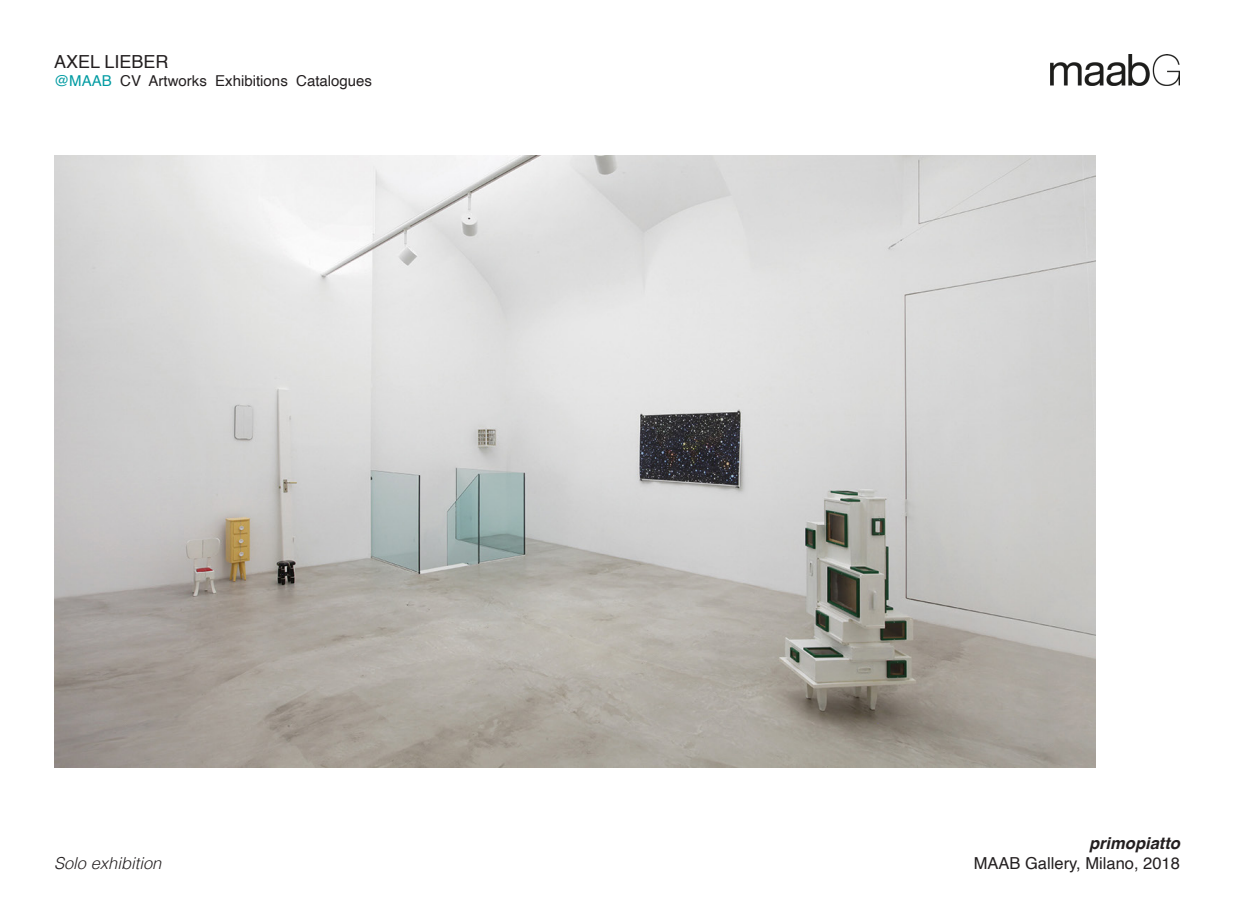
<style>
.page{position:relative;width:1234px;height:923px;background:#fff}
.page>*{position:absolute;margin:0;border:0;box-sizing:border-box;transform-origin:0 0}
.t1{font:18px "Helvetica";color:#231f20}
.t2{font:16.5px "Helvetica";color:#231f20}
.t3{font:italic 300 16.5px "Helvetica";color:#231f20}
.t4{font:italic 700 16.5px "Helvetica";color:#231f20}
.t5{font:15px "Helvetica";color:#231f20}
.s1{color:#009ba2}
</style>
<div class="page">
<img style="left:54px;top:155px;width:1041px;height:612px">
<img style="left:1050px;top:54px;width:129px;height:31px">
<p class="t1" style="left:54px;top:47px;width:116px">AXEL LIEBER</p>
<p class="t5" style="left:54px;top:69px;width:319px"><span class="s1">@MAAB</span> CV Artworks Exhibitions Catalogues</p>
<p class="t4" style="left:1088px;top:829px;width:92px">primopiatto</p>
<p class="t3" style="left:54px;top:849px;width:109px">Solo exhibition</p>
<p class="t2" style="left:973px;top:850px;width:208px">MAAB Gallery, Milano, 2018</p>
</div>
